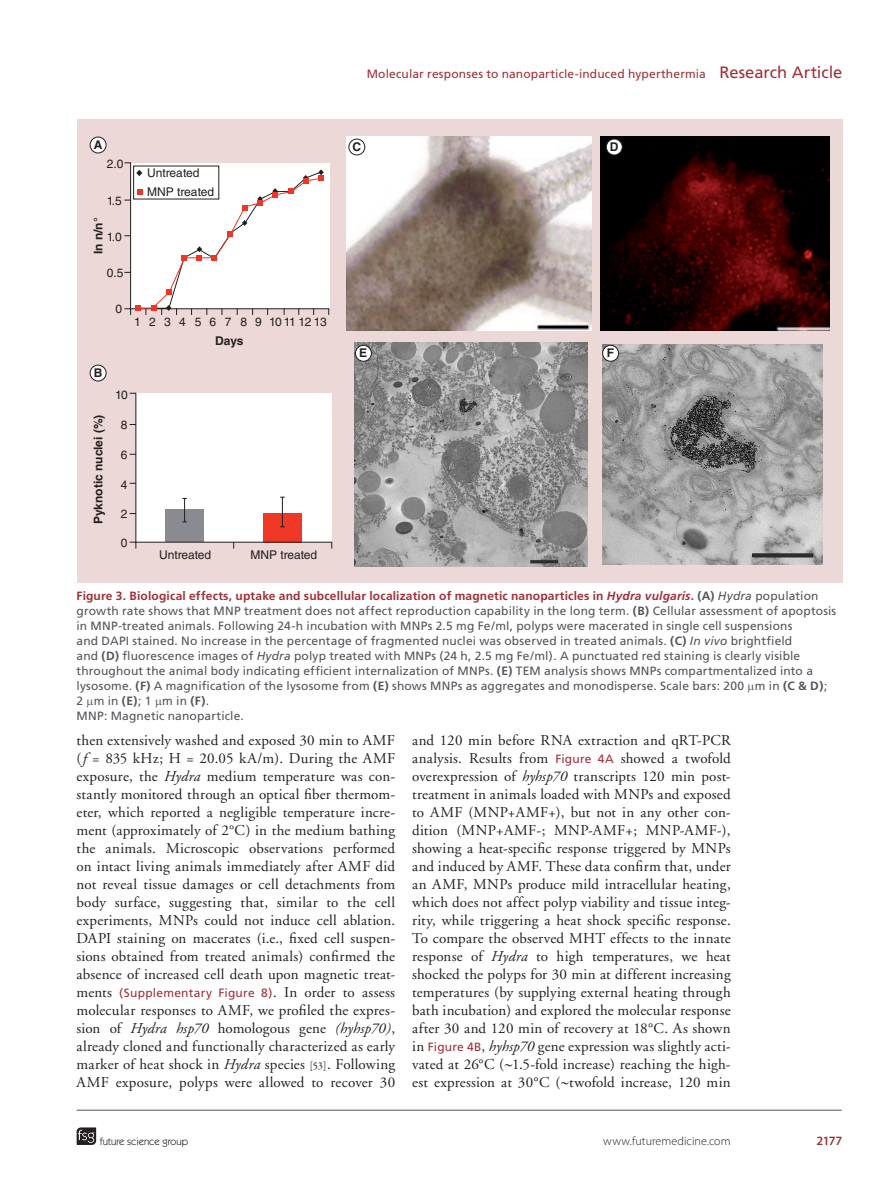
<style>
.page{position:relative;width:885px;height:1191px;background:#fff}
.page>*{position:absolute;margin:0;border:0;box-sizing:border-box;transform-origin:0 0}
.t1{font:15px/18px "Adobe Garamond";letter-spacing:.015em;color:#231f20;text-align:justify}
.t2{font:600 12.75px "Myriad Pro";color:#9f313a}
.t3{font:12px/15px "Frutiger";letter-spacing:.01em;color:#52555a}
.t4{font:12px "Frutiger";letter-spacing:.015em;color:#9f313a}
.t5{font:12px "Helvetica LT Std";color:#231f20}
.t6{font:700 12px "Helvetica LT Std";color:#231f20}
.t7{font:300 12px "Myriad Pro";letter-spacing:.005em;color:#231f20}
.t8{font:12px "Helvetica LT Std";letter-spacing:.7em;color:#231f20}
.t9{font:10.5px "Itc Kabel";color:#231f20}
.s1{font-size:16.5px}
.s2{font-weight:700;color:#9f313a}
.s3{font-weight:700;font-style:italic;color:#9f313a}
.s4{font-weight:700}
.s5{font-style:italic}
.s6{font-family:"Adobe Garamond";font-size:15px;color:#231f20}
.s7{font-family:"Garamond Premr Pro";font-size:10.5px}
.s8{font-family:"Frutiger";font-size:12px;color:#9f313a}
</style>
<div class="page">
<div style="left:77px;top:119px;width:765px;height:464px;background:#ecd8d6"></div>
<img style="left:347px;top:136px;width:244px;height:195px">
<img style="left:600px;top:136px;width:229px;height:194px">
<svg style="left:133px;top:392px;width:200px;height:151px;background:#f5eeee"></svg>
<div style="left:90px;top:137px;width:16px;height:16px;background:#fff;border-radius:50%"></div>
<div style="left:90px;top:137px;width:16px;height:16px;border:1px solid #231f20;border-radius:50%"></div>
<div style="left:90px;top:365px;width:16px;height:16px;background:#fff;border-radius:50%"></div>
<div style="left:90px;top:365px;width:16px;height:16px;border:1px solid #231f20;border-radius:50%"></div>
<div style="left:349px;top:139px;width:16px;height:16px;background:#fff;border-radius:50%"></div>
<div style="left:348px;top:139px;width:17px;height:16px;border:1px solid #231f20;border-radius:50%"></div>
<div style="left:606px;top:139px;width:16px;height:16px;background:#fff;border-radius:50%"></div>
<div style="left:606px;top:139px;width:16px;height:16px;border:1px solid #231f20;border-radius:50%"></div>
<svg style="left:124px;top:162px;width:206px;height:153px;background:#f6f1f0"></svg>
<img style="left:354px;top:342px;width:233px;height:224px">
<div style="left:355px;top:345px;width:16px;height:16px;background:#fff;border-radius:50%"></div>
<div style="left:355px;top:345px;width:17px;height:17px;border:1px solid #231f20;border-radius:50%"></div>
<img style="left:602px;top:344px;width:220px;height:220px">
<div style="left:602px;top:345px;width:16px;height:16px;background:#fff;border-radius:50%"></div>
<div style="left:602px;top:345px;width:17px;height:17px;border:1px solid #231f20;border-radius:50%"></div>
<svg style="left:77px;top:1127px;width:19px;height:18px"></svg>
<hr style="left:77px;top:1109px;width:764px;height:1px;background:#52555a">
<p class="t6" style="left:94px;top:137px;width:10px">A</p>
<p class="t5" style="left:107px;top:157px;width:18px">2.0</p>
<p class="t5" style="left:107px;top:194px;width:16px">1.5</p>
<p class="t5" style="left:107px;top:229px;width:16px">1.0</p>
<p class="t6" style="left:91px;top:254px;width:38px;rotate:-90deg">In n/n°</p>
<p class="t5" style="left:107px;top:266px;width:18px">0.5</p>
<p class="t5" style="left:115px;top:302px;width:8px">0</p>
<p class="t6" style="left:94px;top:365px;width:10px">B</p>
<p class="t5" style="left:147px;top:166px;width:54px">Untreated</p>
<p class="t5" style="left:147px;top:184px;width:68px">MNP treated</p>
<p class="t8" style="left:134px;top:315px;width:129px">123456789</p>
<p class="t6" style="left:215px;top:334px;width:30px">Days</p>
<p class="t6" style="left:91px;top:524px;width:111px;rotate:-90deg">Pyknotic nuclei (%)</p>
<p class="t5" style="left:115px;top:388px;width:14px">10</p>
<p class="t5" style="left:121px;top:418px;width:8px">8</p>
<p class="t5" style="left:121px;top:447px;width:8px">6</p>
<p class="t5" style="left:121px;top:477px;width:8px">4</p>
<p class="t5" style="left:121px;top:507px;width:8px">2</p>
<p class="t5" style="left:121px;top:535px;width:8px">0</p>
<p class="t5" style="left:269px;top:315px;width:59px">10 11 12 13</p>
<p class="t5" style="left:159px;top:548px;width:54px">Untreated</p>
<p class="t5" style="left:250px;top:548px;width:68px">MNP treated</p>
<p class="t4" style="left:366px;top:67px;width:477px">Molecular responses to nanoparticle-induced hyperthermia <span class="s1">Research Article</span></p>
<p class="t6" style="left:352px;top:139px;width:10px">C</p>
<p class="t6" style="left:610px;top:139px;width:10px">D</p>
<p class="t6" style="left:359px;top:345px;width:10px">E</p>
<p class="t6" style="left:606px;top:346px;width:9px">F</p>
<p class="t3" style="left:77px;top:588px;width:761px"><span class="s2">Figure 3. Biological effects, uptake and subcellular localization of magnetic nanoparticles in</span> <span class="s3">Hydra vulgaris</span><span class="s2">.</span> <span class="s4">(A)</span> <span class="s5">Hydra</span> population growth rate shows that MNP treatment does not affect reproduction capability in the long term. <span class="s4">(B)</span> Cellular assessment of apoptosis in MNP-treated animals. Following 24-h incubation with MNPs 2.5 mg Fe/ml, polyps were macerated in single cell suspensions<br>and DAPI stained. No increase in the percentage of fragmented nuclei was observed in treated animals. <span class="s4">(C)</span> <span class="s5">In vivo</span> brightfield<br>and <span class="s4">(D)</span> fluorescence images of <span class="s5">Hydra</span> polyp treated with MNPs (24 h, 2.5 mg Fe/ml). A punctuated red staining is clearly visible throughout the animal body indicating efficient internalization of MNPs. <span class="s4">(E)</span> TEM analysis shows MNPs compartmentalized into a lysosome. <span class="s4">(F)</span> A magnification of the lysosome from <span class="s4">(E)</span> shows MNPs as aggregates and monodisperse. Scale bars: 200 m in <span class="s4">(C &amp; D)</span>; 2 m in <span class="s4">(E)</span>; 1 m in <span class="s4">(F)</span>.<br>MNP: Magnetic nanoparticle.</p>
<p class="t1" style="left:77px;top:731px;width:320px">then extensively washed and exposed 30 min to AMF (<span class="s5">f</span> = 835 kHz; H = 20.05 kA/m). During the AMF exposure, the <span class="s5">Hydra</span> medium temperature was con&shy;stantly monitored through an optical fiber thermom&shy;eter, which reported a negligible temperature incre&shy;ment (approximately of 2°C) in the medium bathing the animals. Microscopic observations performed on intact living animals immediately after AMF did not reveal tissue damages or cell detachments from body surface, suggesting that, similar to the cell experiments, MNPs could not induce cell ablation.<br>DAPI staining on macerates (i.e., fixed cell suspen&shy;sions obtained from treated animals) confirmed the absence of increased cell death upon magnetic treat-</p>
<p class="t4" style="left:77px;top:985px;width:320px"><span class="s6">ments</span> (Supplementary Figure 8)<span class="s6">. In order to assess</span></p>
<p class="t1" style="left:77px;top:1001px;width:320px">molecular responses to AMF, we profiled the expres&shy;sion of <span class="s5">Hydra hsp70</span> homologous gene <span class="s5">(hyhsp70)</span>, already cloned and functionally characterized as early marker of heat shock in <span class="s5">Hydra</span> species <span class="s7">[53]</span>. Following AMF exposure, polyps were allowed to recover 30</p>
<p class="t1" style="left:412px;top:731px;width:320px">and 120 min before RNA extraction and qRT-PCR analysis. Results from <span class="s8">Figure 4A</span> showed a twofold overexpression of <span class="s5">hyhsp70</span> transcripts 120 min post&shy;treatment in animals loaded with MNPs and exposed to AMF (MNP+AMF+), but not in any other con&shy;dition (MNP+AMF-; MNP-AMF+; MNP-AMF-), showing a heat-specific response triggered by MNPs and induced by AMF. These data confirm that, under an AMF, MNPs produce mild intracellular heating, which does not affect polyp viability and tissue integ&shy;rity, while triggering a heat shock specific response.<br>To compare the observed MHT effects to the innate response of <span class="s5">Hydra</span> to high temperatures, we heat shocked the polyps for 30 min at different increasing temperatures (by supplying external heating through bath incubation) and explored the molecular response after 30 and 120 min of recovery at 18°C. As shown in <span class="s8">Figure 4B</span>, <span class="s5">hyhsp70</span> gene expression was slightly acti&shy;vated at 26°C (∼1.5-fold increase) reaching the high&shy;est expression at 30°C (∼twofold increase, 120 min</p>
<p class="t9" style="left:100px;top:1135px;width:90px">future science group</p>
<p class="t7" style="left:603px;top:1134px;width:129px">www.futuremedicine.com</p>
<p class="t2" style="left:816px;top:1132px;width:28px">2177</p>
</div>
